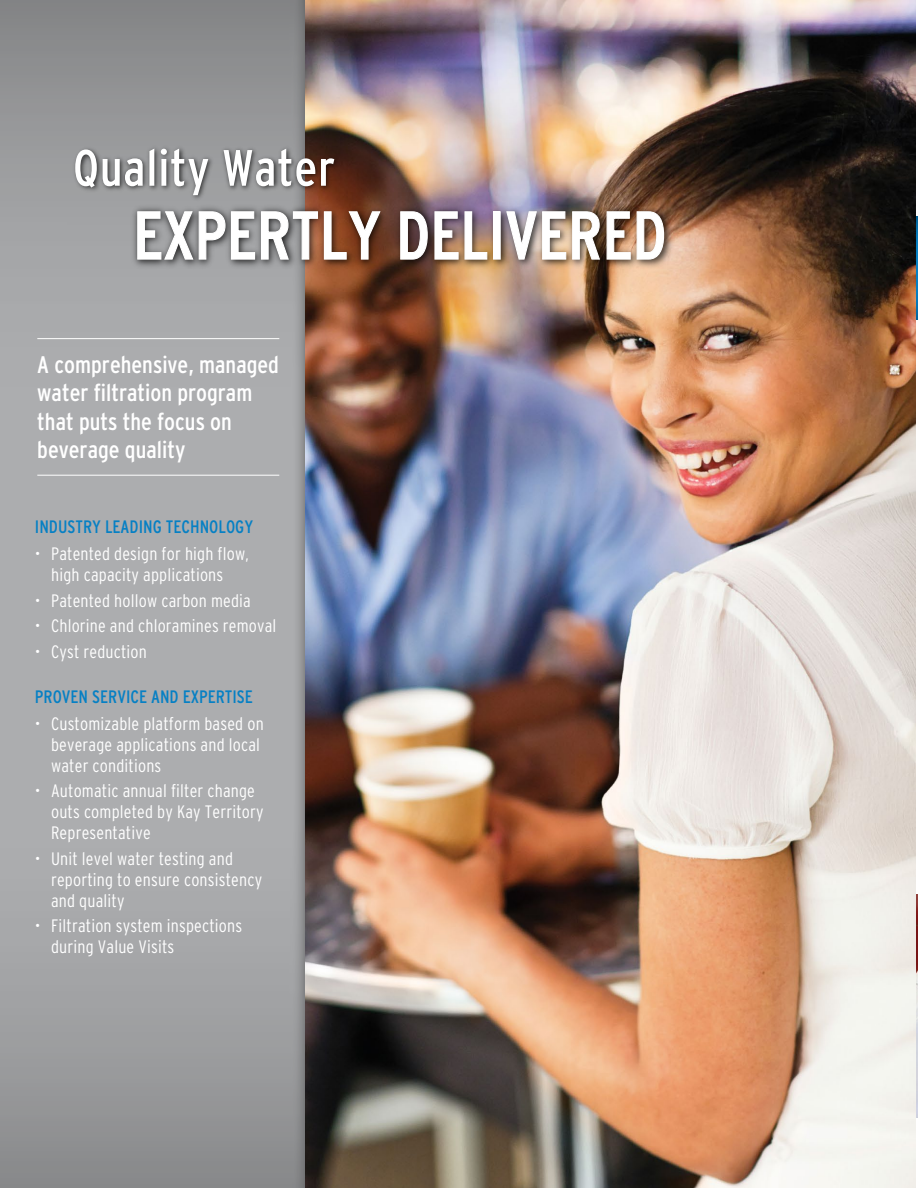
<style>
.page{position:relative;width:918px;height:1188px;background:#fff}
.page>*{position:absolute;margin:0;border:0;box-sizing:border-box;transform-origin:0 0}
.t1{font:condensed 67.5px "Interstate";color:#fff}
.t2{font:condensed 51px "Interstate";letter-spacing:.015em;color:#fff}
.t3{font:condensed 24px/28.5px "Interstate";color:#fff}
.t4{font:300 condensed 18px/21px "Interstate";letter-spacing:.01em;color:#fff}
.t5{font:condensed 18px "Interstate";color:#0680c4}
</style>
<div class="page">
<svg style="left:915px;top:211px;width:3px;height:110px"></svg>
<img style="left:915px;top:895px;width:3px;height:222px">
<img style="left:306px;top:0;width:609px;height:1188px">
<svg style="left:0;top:0;width:306px;height:1188px;background:#a1a2a4"></svg>
<img style="left:124px;top:193px;width:586px;height:115px">
<svg style="left:137px;top:225px;width:244px;height:36px;background:#7f716b"></svg>
<svg style="left:400px;top:211px;width:28px;height:49px"></svg>
<svg style="left:434px;top:211px;width:54px;height:49px;background:#89736d"></svg>
<div style="left:493px;top:211px;width:8px;height:49px;border:1px solid #fff"></div>
<img style="left:505px;top:210px;width:160px;height:51px">
<img style="left:67px;top:136px;width:329px;height:89px">
<hr style="left:37px;top:475px;width:242px;height:1px;background:#fff">
<hr style="left:37px;top:338px;width:242px;height:1px;background:#fff">
<h2 class="t2" style="left:73px;top:139px;width:264px">Quality Water</h2>
<h1 class="t1" style="left:133px;top:198px;width:535px">EXPERTLY DELIVERED</h1>
<h3 class="t3" style="left:37px;top:350px;width:243px">A comprehensive, managed water filtration program that puts the focus on beverage quality</h3>
<p class="t5" style="left:35px;top:517px;width:220px">INDUSTRY LEADING TECHNOLOGY</p>
<p class="t4" style="left:35px;top:543px;width:215px;text-align:center">• Patented design for high flow, high capacity applications</p>
<p class="t4" style="left:35px;top:590px;width:218px">• Patented hollow carbon media</p>
<p class="t4" style="left:35px;top:615px;width:243px">• Chlorine and chloramines removal</p>
<p class="t4" style="left:35px;top:641px;width:113px">• Cyst reduction</p>
<p class="t5" style="left:35px;top:686px;width:219px">PROVEN SERVICE AND EXPERTISE</p>
<p class="t4" style="left:51px;top:713px;width:214px;text-indent:-16px">• Customizable platform based on beverage applications and local water conditions</p>
<p class="t4" style="left:51px;top:780px;width:214px;text-indent:-16px">• Automatic annual filter change outs completed by Kay Territory<br>Representative</p>
<p class="t4" style="left:51px;top:848px;width:213px;text-indent:-16px">• Unit level water testing and reporting to ensure consistency and quality</p>
<p class="t4" style="left:51px;top:915px;width:193px;text-indent:-16px">• Filtration system inspections during Value Visits</p>
</div>
